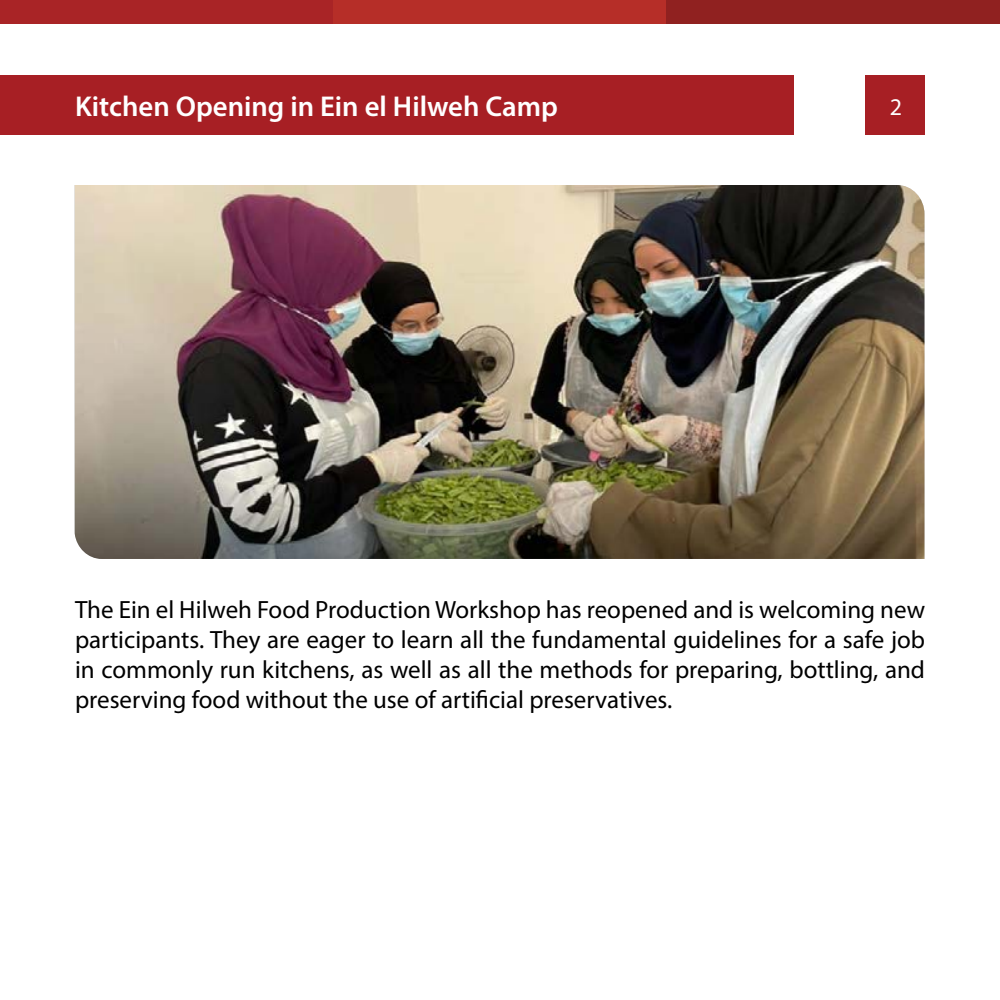
<style>
.page{position:relative;width:1000px;height:1000px;background:#fff}
.page>*{position:absolute;margin:0;border:0;box-sizing:border-box;transform-origin:0 0}
.t1{font:600 28.75px "Myriad Pro";color:#fff}
.t2{font:25px/30px "Myriad Pro";color:#000;text-align:justify}
.t3{font:24px "Myriad Pro";color:#fff}
</style>
<div class="page">
<div style="left:0;top:75px;width:794px;height:60px;background:#a71f24"></div>
<div style="left:865px;top:75px;width:60px;height:60px;background:#a71f24"></div>
<div style="left:0;top:0;width:333px;height:24px;background:#a92426"></div>
<div style="left:333px;top:0;width:334px;height:24px;background:#b62e28"></div>
<div style="left:667px;top:0;width:333px;height:24px;background:#902120"></div>
<img style="left:75px;top:185px;width:849px;height:374px">
<p class="t1" style="left:75px;top:88px;width:484px">Kitchen Opening in Ein el Hilweh Camp</p>
<p class="t3" style="left:890px;top:92px;width:14px">2</p>
<p class="t2" style="left:75px;top:594px;width:852px">The Ein el Hilweh Food Production Workshop has reopened and is welcoming new participants. They are eager to learn all the fundamental guidelines for a safe job in commonly run kitchens, as well as all the methods for preparing, bottling, and preserving food without the use of artificial preservatives.</p>
</div>
